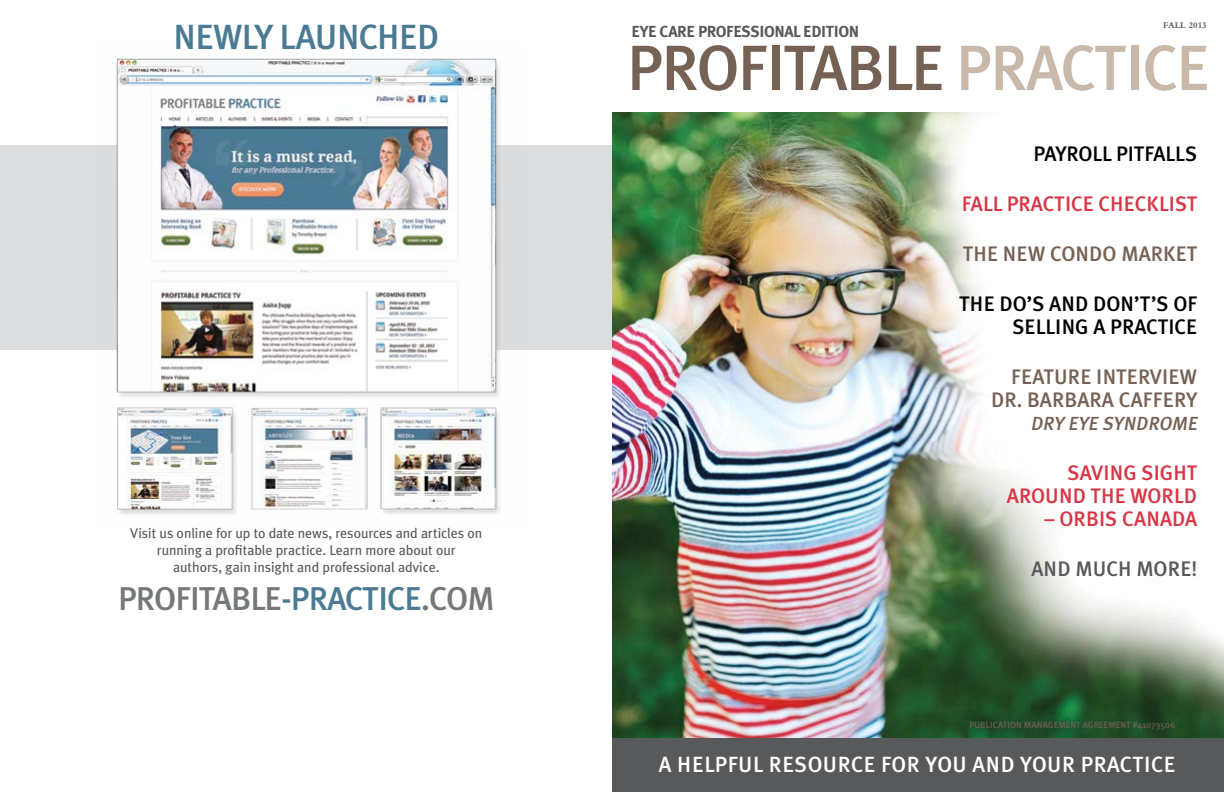
<style>
.page{position:relative;width:1224px;height:792px;background:#fff}
.page>*{position:absolute;margin:0;border:0;box-sizing:border-box;transform-origin:0 0}
.t1{font:500 64px "Meta Plus";letter-spacing:-.025em;color:#766254}
.t2{font:500 35px "Meta Plus";letter-spacing:-.025em;color:#4b7a94}
.t3{font:500 33px "Meta Plus";letter-spacing:-.025em;color:#757879}
.t4{font:500 22px "Meta Plus";letter-spacing:.02em;color:#fff}
.t5{font:500 21px/23px "Meta Plus";color:#d73746;text-align:right}
.t6{font:500 21px/23px "Meta Plus";color:#000;text-align:right}
.t7{font:500 21px/23px "Meta Plus";letter-spacing:.005em;color:#766254;text-align:right}
.t8{font:500 21px "Meta Plus";letter-spacing:.005em;color:#58595b}
.t9{font:italic 500 19px "Meta Plus";color:#766254}
.t10{font:700 16px "Meta Plus";letter-spacing:-.025em;color:#58595b}
.t11{font:14px/16.8px "Meta Plus";letter-spacing:-.005em;color:#58595b;text-align:center}
.t12{font:9px "Meta Plus";letter-spacing:.005em;color:#766254}
.t13{font:700 9px "Bembo";color:#58595b}
.s1{color:#4b7a94}
.s2{color:#c9b9aa}
</style>
<div class="page">
<div style="left:0;top:145px;width:612px;height:205px;background:#dcddde"></div>
<img style="left:116px;top:58px;width:384px;height:457px">
<img style="left:612px;top:112px;width:612px;height:626px">
<div style="left:612px;top:738px;width:612px;height:54px;background:#58595b"></div>
<h2 class="t2" style="left:174px;top:16px;width:267px">NEWLY LAUNCHED</h2>
<p class="t11" style="left:130px;top:525px;width:354px">Visit us online for up to date news, resources and articles on running a profitable practice. Learn more about our<br>authors, gain insight and professional advice.</p>
<h3 class="t3" style="left:118px;top:579px;width:378px">PROFITABLE<span class="s1">-PRACTICE</span>.COM</h3>
<p class="t10" style="left:632px;top:22px;width:229px">EYE CARE PROFESSIONAL EDITION</p>
<p class="t13" style="left:1163px;top:20px;width:45px">FALL 2013</p>
<h1 class="t1" style="left:627px;top:31px;width:584px">PROFITABLE <span class="s2">PRACTICE</span></h1>
<h3 class="t6" style="left:1033px;top:142px;width:165px">PAYROLL PITFALLS</h3>
<h3 class="t5" style="left:962px;top:192px;width:237px">FALL PRACTICE CHECKLIST</h3>
<h3 class="t7" style="left:963px;top:242px;width:236px">THE NEW CONDO MARKET</h3>
<h3 class="t6" style="left:959px;top:292px;width:239px">THE DO’S AND DON’T’S OF<br>SELLING A PRACTICE</h3>
<h3 class="t7" style="left:991px;top:365px;width:208px">FEATURE INTERVIEW<br>DR. BARBARA CAFFERY</h3>
<h3 class="t9" style="left:1030px;top:413px;width:172px">DRY EYE SYNDROME</h3>
<h3 class="t5" style="left:1007px;top:461px;width:192px">SAVING SIGHT<br>AROUND THE WORLD</h3>
<h3 class="t5" style="left:1045px;top:507px;width:154px">– ORBIS CANADA</h3>
<h3 class="t8" style="left:1031px;top:557px;width:167px">AND MUCH MORE!</h3>
<p class="t12" style="left:969px;top:720px;width:207px">PUBLICATION MANAGEMENT AGREEMENT #41073506</p>
<h3 class="t4" style="left:659px;top:751px;width:518px">A HELPFUL RESOURCE FOR YOU AND YOUR PRACTICE</h3>
</div>
